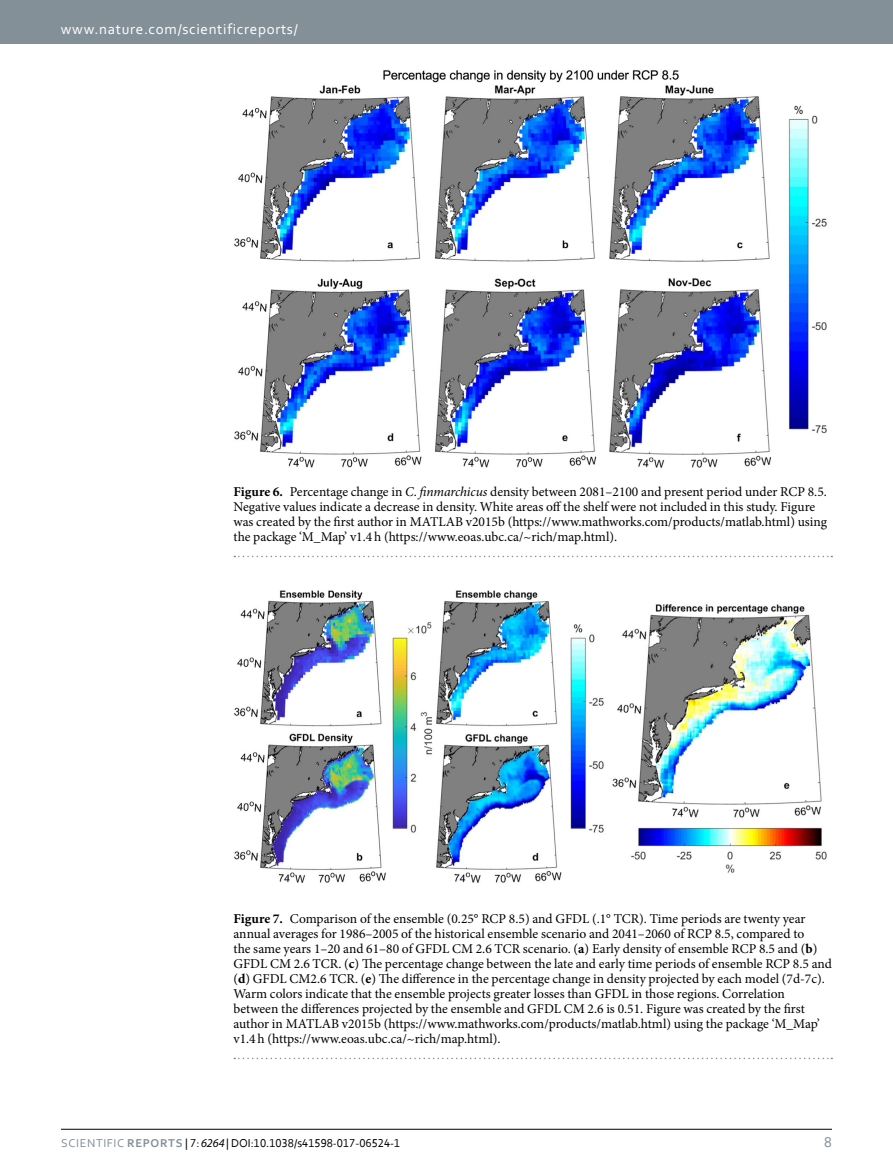
<style>
.page{position:relative;width:893px;height:1174px;background:#fff}
.page>*{position:absolute;margin:0;border:0;box-sizing:border-box;transform-origin:0 0}
.t1{font:15px "Corbel 2";letter-spacing:.045em;color:#fff}
.t2{font:15px "Corbel 2";color:#839097}
.t3{font:13.5px/15px "Minion Pro";color:#000}
.t4{font:12px "Corbel";color:#000}
.s1{font-weight:700}
.s2{font-style:italic}
.s3{font-family:"Corbel 2";color:#839097}
.s4{font-family:"Corbel Bold 2";color:#839097}
.s5{font-family:"Myriad Pro";font-style:italic}
</style>
<div class="page">
<div style="left:0;top:0;width:893px;height:43px;background:#839097"></div>
<hr style="left:61px;top:1129px;width:771px;height:1px;background:#000">
<img style="left:234px;top:70px;width:593px;height:398px">
<svg style="left:234px;top:556px;width:598px;height:1px"></svg>
<img style="left:234px;top:590px;width:593px;height:293px">
<svg style="left:234px;top:1057px;width:598px;height:2px"></svg>
<p class="t1" style="left:61px;top:19px;width:238px">www.nature.com/scientificreports/</p>
<p class="t3" style="left:233px;top:485px;width:595px"><span class="s1">Figure 6.</span> Percentage change in <span class="s2">C</span>. <span class="s2">finmarchicus</span> density between 2081–2100 and present period under RCP 8.5.<br>Negative values indicate a decrease in density. White areas off the shelf were not included in this study. Figure was created by the first author in MATLAB v2015b (https://www.mathworks.com/products/matlab.html) using the package ‘M_Map’ v1.4h (https://www.eoas.ubc.ca/~rich/map.html).</p>
<p class="t3" style="left:233px;top:911px;width:600px"><span class="s1">Figure 7.</span> Comparison of the ensemble (0.25° RCP 8.5) and GFDL (.1° TCR). Time periods are twenty year annual averages for 1986–2005 of the historical ensemble scenario and 2041–2060 of RCP 8.5, compared to<br>the same years 1–20 and 61–80 of GFDL CM 2.6 TCR scenario. (<span class="s1">a</span>) Early density of ensemble RCP 8.5 and (<span class="s1">b</span>)<br>GFDL CM 2.6 TCR. (<span class="s1">c</span>) The percentage change between the late and early time periods of ensemble RCP 8.5 and (<span class="s1">d</span>) GFDL CM2.6 TCR. (<span class="s1">e</span>) The difference in the percentage change in density projected by each model (7d-7c).<br>Warm colors indicate that the ensemble projects greater losses than GFDL in those regions. Correlation between the differences projected by the ensemble and GFDL CM 2.6 is 0.51. Figure was created by the first author in MATLAB v2015b (https://www.mathworks.com/products/matlab.html) using the package ‘M_Map’ v1.4h (https://www.eoas.ubc.ca/~rich/map.html).</p>
<p class="t4" style="left:61px;top:1135px;width:341px"><span class="s3">ScIeNtIFIc</span> <span class="s4">REPORTS</span> | 7: <span class="s5">6264</span> | DOI:10.1038/s41598-017-06524-1</p>
<p class="t2" style="left:824px;top:1132px;width:9px">8</p>
</div>
